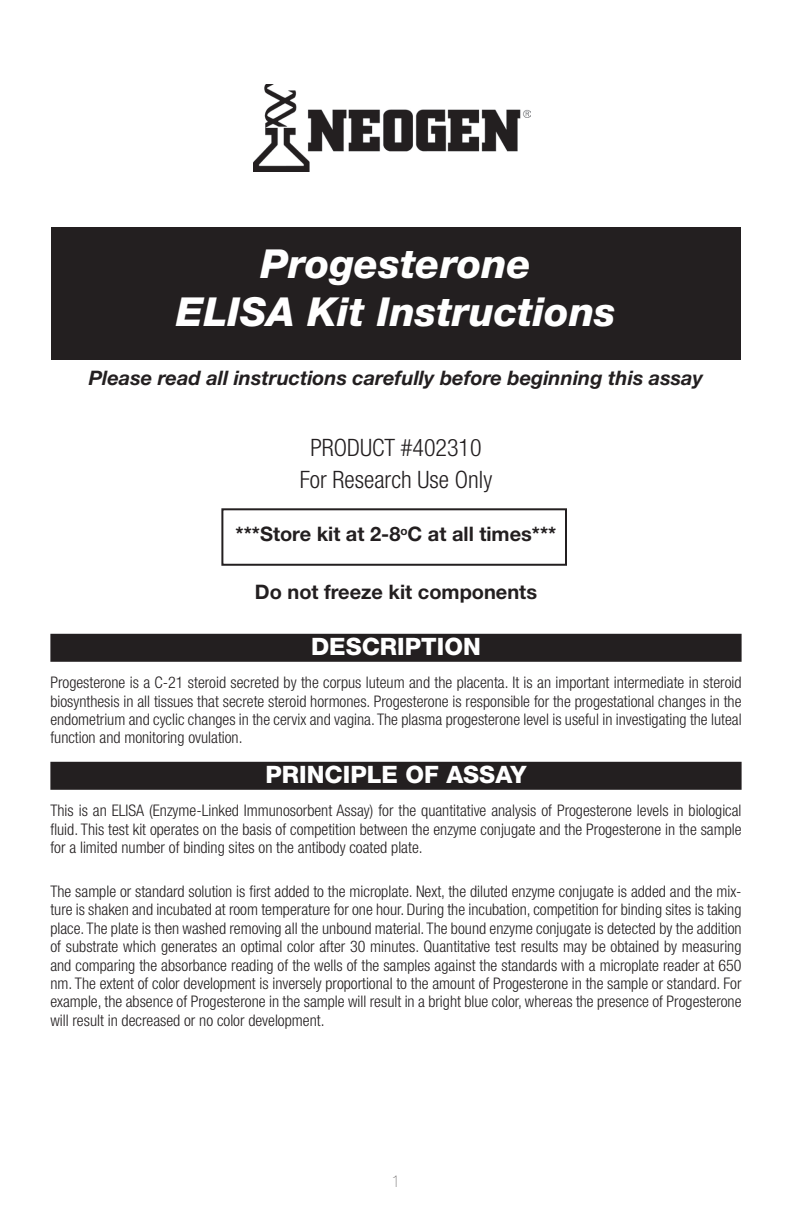
<style>
.page{position:relative;width:792px;height:1224px;background:#fff}
.page>*{position:absolute;margin:0;border:0;box-sizing:border-box;transform-origin:0 0}
.Body{font:italic 800 40px "Helvetica Neue";color:#fff}
.Body-2{font:300 condensed 24px "Helvetica Neue";color:#231f20}
.Headings{font:800 24px "Helvetica Neue";color:#fff}
.Body-3{font:italic 700 20px "Helvetica Neue";color:#231f20}
.Body-4{font:700 20px "Helvetica Neue";color:#231f20}
.Body-5{font:300 condensed 16px/18.4px "Helvetica Neue";color:#231f20;text-align:justify}
.Body-6{font:900 condensed 16px "Helvetica Neue";color:#231f20}
</style>
<div class="page">
<img style="left:254px;top:84px;width:276px;height:88px">
<div style="left:51px;top:227px;width:690px;height:133px;background:#231f20"></div>
<div style="left:50px;top:634px;width:692px;height:28px;background:#231f20"></div>
<div style="left:50px;top:762px;width:692px;height:28px;background:#231f20"></div>
<div style="left:221px;top:508px;width:346px;height:58px;border:2px solid #231f20"></div>
<p class="Body" style="left:261px;top:240px;width:272px">Progesterone</p>
<p class="Body" style="left:176px;top:288px;width:441px">ELISA Kit Instructions</p>
<p class="Body-3" style="left:89px;top:365px;width:616px">Please read all instructions carefully before beginning this assay</p>
<p class="Body-2" style="left:310px;top:434px;width:173px">PRODUCT #402310</p>
<p class="Body-2" style="left:300px;top:466px;width:194px">For Research Use Only</p>
<p class="Body-4" style="left:236px;top:522px;width:322px">***Store kit at 2-8<sup>o</sup>C at all times***</p>
<p class="Body-4" style="left:255px;top:579px;width:284px">Do not freeze kit components</p>
<p class="Headings" style="left:311px;top:633px;width:171px">DESCRIPTION</p>
<p class="Body-5" style="left:50px;top:673px;width:693px">Progesterone is a C-21 steroid secreted by the corpus luteum and the placenta. It is an important intermediate in steroid biosynthesis in all tissues that secrete steroid hormones. Progesterone is responsible for the progestational changes in the endometrium and cyclic changes in the cervix and vagina. The plasma progesterone level is useful in investigating the luteal function and monitoring ovulation.</p>
<p class="Headings" style="left:266px;top:761px;width:262px">PRINCIPLE OF ASSAY</p>
<p class="Body-5" style="left:50px;top:801px;width:693px">This is an ELISA (Enzyme-Linked Immunosorbent Assay) for the quantitative analysis of Progesterone levels in biological fluid. This test kit operates on the basis of competition between the enzyme conjugate and the Progesterone in the sample for a limited number of binding sites on the antibody coated plate.</p>
<p class="Body-5" style="left:50px;top:882px;width:693px">The sample or standard solution is first added to the microplate. Next, the diluted enzyme conjugate is added and the mix&shy;ture is shaken and incubated at room temperature for one hour. During the incubation, competition for binding sites is taking place. The plate is then washed removing all the unbound material. The bound enzyme conjugate is detected by the addition of substrate which generates an optimal color after 30 minutes. Quantitative test results may be obtained by measuring and comparing the absorbance reading of the wells of the samples against the standards with a microplate reader at 650 nm. The extent of color development is inversely proportional to the amount of Progesterone in the sample or standard. For example, the absence of Progesterone in the sample will result in a bright blue color, whereas the presence of Progesterone will result in decreased or no color development.</p>
<p class="Body-6" style="left:392px;top:1172px;width:9px">1</p>
</div>
